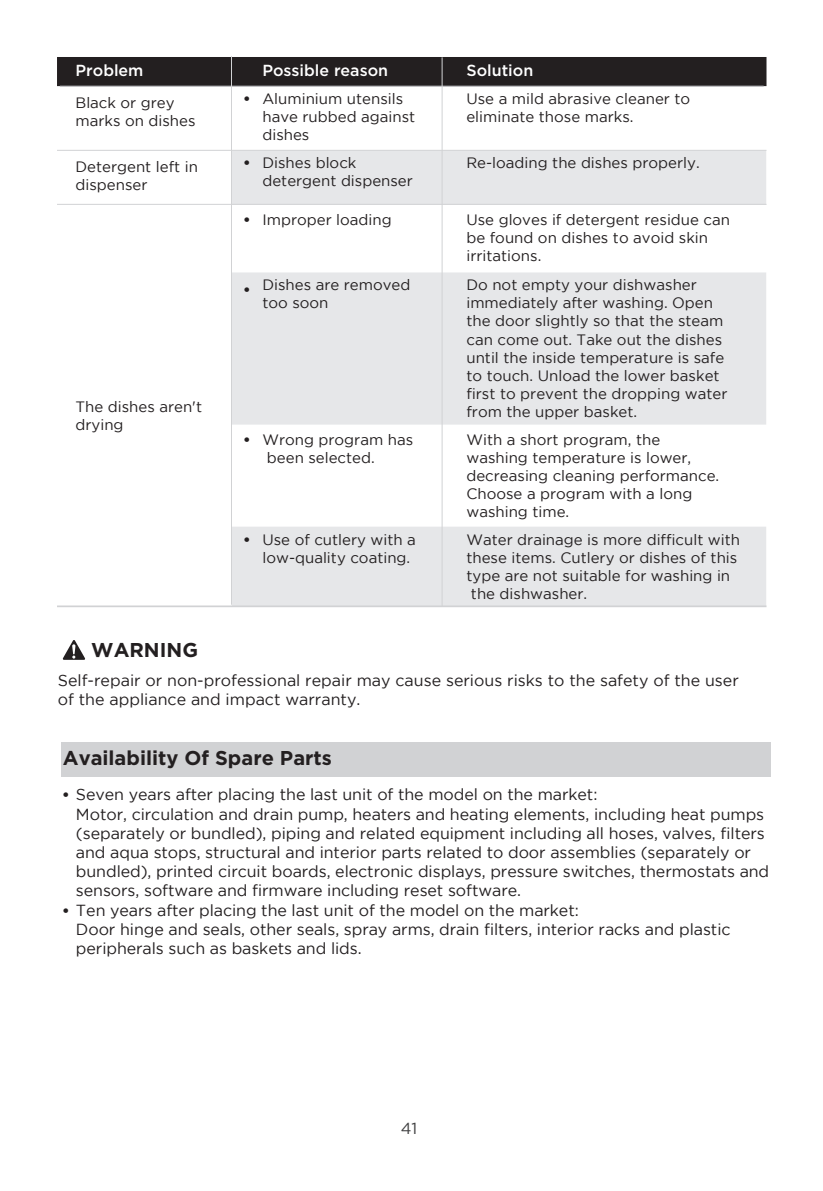
<style>
.page{position:relative;width:823px;height:1191px;background:#fff}
.page>*{position:absolute;margin:0;border:0;box-sizing:border-box;transform-origin:0 0}
.t1{font:700 20px "Gotham";color:#231f20}
.t2{font:16px/19.2px "Gotham";letter-spacing:-.005em;color:#231f20}
.t3{font:500 16px "Gotham";color:#fff}
.t4{font:16px "Gotham";color:#3e3e3f}
.t5{font:15px/18px "Gotham";color:#231f20}
.t6{font:300 6.2px "Adobe Song Std";color:#231f20}
</style>
<div class="page">
<div style="left:232px;top:526px;width:533px;height:79px;background:#e6e7e9"></div>
<div style="left:57px;top:57px;width:709px;height:29px;background:#231f20"></div>
<div style="left:232px;top:151px;width:533px;height:53px;background:#e6e7e9"></div>
<hr style="left:57px;top:150px;width:709px;height:1px;background:#d1d2d4">
<hr style="left:57px;top:204px;width:709px;height:1px;background:#d1d2d4">
<hr style="left:60px;top:86px;width:703px;height:1px;background:#a8a9ad">
<div style="left:232px;top:272px;width:533px;height:152px;background:#e6e7e9"></div>
<hr style="left:57px;top:605px;width:709px;height:2px;background:#d1d2d4">
<hr style="left:231px;top:56px;width:1px;height:548px;background:#d1d2d4">
<hr style="left:441px;top:57px;width:1px;height:549px;background:#d1d2d4">
<div style="left:61px;top:743px;width:708px;height:34px;background:#d1d2d4"></div>
<svg style="left:63px;top:640px;width:22px;height:20px"></svg>
<p class="t3" style="left:75px;top:61px;width:69px">Problem</p>
<p class="t3" style="left:262px;top:61px;width:127px">Possible reason</p>
<p class="t3" style="left:466px;top:61px;width:68px">Solution</p>
<p class="t5" style="left:75px;top:94px;width:121px">Black or grey marks on dishes</p>
<p class="t5" style="left:75px;top:158px;width:124px">Detergent left in dispenser</p>
<p class="t5" style="left:262px;top:90px;width:154px">Aluminium utensils have rubbed against dishes</p>
<p class="t5" style="left:466px;top:90px;width:225px">Use a mild abrasive cleaner to eliminate those marks.</p>
<p class="t5" style="left:262px;top:154px;width:152px">Dishes block detergent dispenser</p>
<p class="t5" style="left:466px;top:154px;width:235px">Re-loading the dishes properly.</p>
<p class="t6" style="left:243px;top:96px;width:8px">●</p>
<p class="t6" style="left:243px;top:159px;width:8px">●</p>
<p class="t5" style="left:75px;top:398px;width:128px">The dishes aren't drying</p>
<h1 class="t1" style="left:91px;top:637px;width:108px">WARNING</h1>
<p class="t5" style="left:243px;top:210px;width:149px"><sup>●</sup> Improper loading</p>
<p class="t5" style="left:262px;top:276px;width:149px;text-indent:-19px"><sub>●</sub> Dishes are removed too soon</p>
<p class="t6" style="left:243px;top:436px;width:8px">●</p>
<p class="t5" style="left:267px;top:430px;width:148px;text-indent:-4px">Wrong program has been selected.</p>
<p class="t6" style="left:243px;top:536px;width:8px">●</p>
<p class="t5" style="left:262px;top:531px;width:155px">Use of cutlery with a low-quality coating.</p>
<p class="t5" style="left:466px;top:210px;width:265px">Use gloves if detergent residue can be found on dishes to avoid skin irritations.</p>
<p class="t5" style="left:466px;top:276px;width:262px">Do not empty your dishwasher immediately after washing. Open the door slightly so that the steam can come out. Take out the dishes until the inside temperature is safe to touch. Unload the lower basket first to prevent the dropping water from the upper basket.</p>
<p class="t5" style="left:466px;top:430px;width:254px">With a short program, the washing temperature is lower, decreasing cleaning performance.<br>Choose a program with a long washing time.</p>
<p class="t5" style="left:466px;top:531px;width:275px">Water drainage is more difficult with</p>
<p class="t5" style="left:466px;top:549px;width:272px">these items. Cutlery or dishes of this</p>
<p class="t5" style="left:466px;top:567px;width:265px">type are not suitable for washing in</p>
<p class="t5" style="left:470px;top:585px;width:118px">the dishwasher.</p>
<p class="t2" style="left:58px;top:670px;width:682px">Self-repair or non-professional repair may cause serious risks to the safety of the user of the appliance and impact warranty.</p>
<h1 class="t1" style="left:63px;top:745px;width:270px">Availability Of Spare Parts</h1>
<p class="t6" style="left:63px;top:791px;width:8px">●</p>
<p class="t6" style="left:63px;top:907px;width:8px">●</p>
<p class="t2" style="left:76px;top:785px;width:694px">Seven years after placing the last unit of the model on the market:<br>Motor, circulation and drain pump, heaters and heating elements, including heat pumps (separately or bundled), piping and related equipment including all hoses, valves, filters and aqua stops, structural and interior parts related to door assemblies (separately or bundled), printed circuit boards, electronic displays, pressure switches, thermostats and sensors, software and firmware including reset software.<br>Ten years after placing the last unit of the model on the market:<br>Door hinge and seals, other seals, spray arms, drain filters, interior racks and plastic peripherals such as baskets and lids.</p>
<p class="t4" style="left:400px;top:1119px;width:18px">41</p>
</div>
